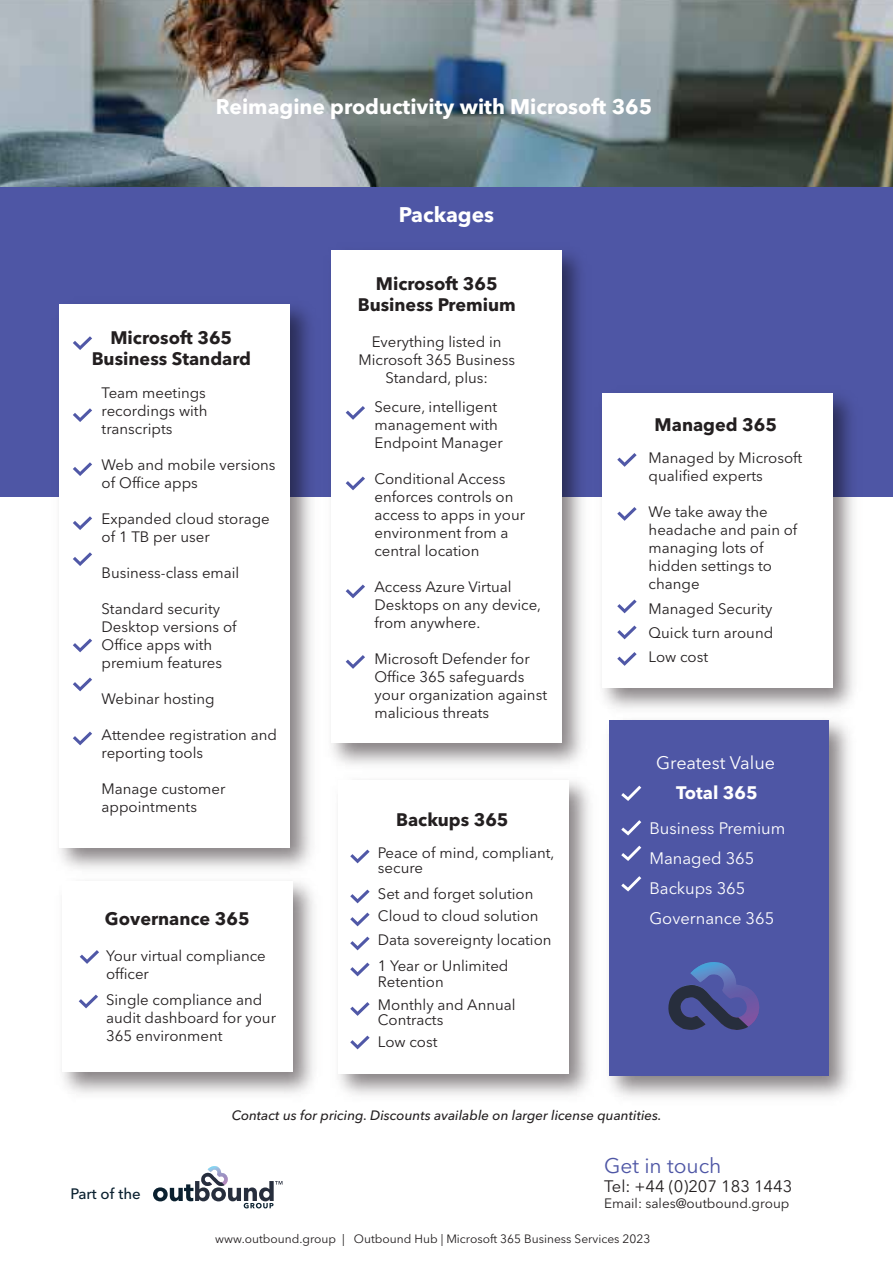
<style>
.page{position:relative;width:893px;height:1263px;background:#fff}
.page>*{position:absolute;margin:0;border:0;box-sizing:border-box;transform-origin:0 0}
.t1{font:700 21px "Avenir Next LT Pro";color:#fff}
.t2{font:21px "Avenir Next LT Pro";color:#4e56a5}
.t3{font:700 18px/21.6px "Avenir Next LT Pro";color:#231f20;text-align:center}
.t4{font:18px "Avenir Next LT Pro";color:#fff}
.t5{font:700 18px "Avenir Next LT Pro";color:#fff}
.t6{font:16.5px/30px "Avenir Next LT Pro";color:#fff}
.t7{font:16.5px "Avenir Next LT Pro";color:#231f20}
.t8{font:15px/18px "Avenir Next LT Pro";color:#231f20}
.t9{font:500 15px "Avenir Next LT Pro";color:#0a202f}
.t10{font:italic 500 13.5px "Avenir Next LT Pro";color:#231f20}
.t11{font:13.5px "Avenir Next LT Pro";color:#231f20}
.t12{font:12px "Avenir Next LT Pro";color:#231f20}
</style>
<div class="page">
<img style="left:0;top:0;width:893px;height:188px">
<div style="left:0;top:188px;width:893px;height:309px;background:#4e56a5"></div>
<img style="left:59px;top:304px;width:252px;height:565px">
<div style="left:60px;top:304px;width:230px;height:544px;background:#fff"></div>
<svg style="left:73px;top:336px;width:19px;height:14px"></svg>
<img style="left:331px;top:250px;width:251px;height:515px">
<div style="left:331px;top:250px;width:230px;height:493px;background:#fff"></div>
<svg style="left:346px;top:406px;width:19px;height:14px"></svg>
<svg style="left:346px;top:476px;width:19px;height:14px"></svg>
<svg style="left:346px;top:584px;width:19px;height:14px"></svg>
<svg style="left:346px;top:655px;width:19px;height:14px"></svg>
<svg style="left:73px;top:408px;width:19px;height:14px"></svg>
<svg style="left:73px;top:462px;width:19px;height:14px"></svg>
<svg style="left:73px;top:516px;width:19px;height:14px"></svg>
<svg style="left:73px;top:552px;width:19px;height:14px"></svg>
<svg style="left:73px;top:638px;width:19px;height:14px"></svg>
<svg style="left:73px;top:677px;width:19px;height:14px"></svg>
<svg style="left:73px;top:731px;width:19px;height:14px"></svg>
<img style="left:609px;top:721px;width:241px;height:376px">
<div style="left:610px;top:720px;width:219px;height:356px;background:#4e56a5"></div>
<svg style="left:153px;top:1166px;width:129px;height:42px"></svg>
<img style="left:603px;top:393px;width:250px;height:328px">
<div style="left:602px;top:393px;width:230px;height:295px;background:#fff"></div>
<svg style="left:617px;top:453px;width:20px;height:14px"></svg>
<svg style="left:617px;top:507px;width:20px;height:14px"></svg>
<svg style="left:617px;top:599px;width:20px;height:14px"></svg>
<svg style="left:617px;top:625px;width:20px;height:14px"></svg>
<svg style="left:617px;top:652px;width:20px;height:14px"></svg>
<svg style="left:80px;top:950px;width:19px;height:14px"></svg>
<svg style="left:79px;top:994px;width:19px;height:14px"></svg>
<svg style="left:350px;top:849px;width:20px;height:14px"></svg>
<svg style="left:350px;top:889px;width:20px;height:14px"></svg>
<svg style="left:350px;top:912px;width:20px;height:14px"></svg>
<svg style="left:350px;top:936px;width:20px;height:14px"></svg>
<svg style="left:350px;top:962px;width:20px;height:14px"></svg>
<svg style="left:350px;top:1002px;width:20px;height:14px"></svg>
<svg style="left:350px;top:1035px;width:20px;height:14px"></svg>
<svg style="left:621px;top:786px;width:20px;height:15px"></svg>
<svg style="left:621px;top:820px;width:20px;height:15px"></svg>
<svg style="left:621px;top:846px;width:20px;height:15px"></svg>
<svg style="left:621px;top:876px;width:20px;height:15px"></svg>
<svg style="left:668px;top:962px;width:91px;height:68px"></svg>
<h1 class="t1" style="left:216px;top:94px;width:438px">Reimagine productivity with Microsoft 365</h1>
<p class="t3" style="left:92px;top:326px;width:161px">Microsoft 365<br>Business Standard</p>
<p class="t8" style="left:102px;top:384px;width:107px;text-align:justify">Team meetings recordings with transcripts</p>
<p class="t8" style="left:102px;top:456px;width:176px">Web and mobile versions of Office apps</p>
<p class="t8" style="left:102px;top:510px;width:170px">Expanded cloud storage of 1 TB per user</p>
<p class="t8" style="left:102px;top:564px;width:139px">Business-class email</p>
<p class="t8" style="left:102px;top:600px;width:137px">Standard security<br>Desktop versions of<br>Office apps with premium features</p>
<p class="t8" style="left:102px;top:690px;width:115px">Webinar hosting</p>
<p class="t8" style="left:102px;top:726px;width:177px">Attendee registration and reporting tools</p>
<p class="t8" style="left:102px;top:780px;width:125px">Manage customer appointments</p>
<p class="t3" style="left:105px;top:908px;width:146px">Governance 365</p>
<p class="t8" style="left:106px;top:947px;width:161px">Your virtual compliance officer</p>
<p class="t8" style="left:106px;top:991px;width:172px">Single compliance and audit dashboard for your<br>365 environment</p>
<h1 class="t1" style="left:399px;top:202px;width:97px">Packages</h1>
<p class="t3" style="left:358px;top:272px;width:160px">Microsoft 365<br>Business Premium</p>
<p class="t8" style="left:358px;top:333px;width:158px;text-align:center">Everything listed in<br>Microsoft 365 Business<br>Standard, plus:</p>
<p class="t8" style="left:374px;top:398px;width:130px">Secure, intelligent management with<br>Endpoint Manager</p>
<p class="t8" style="left:374px;top:470px;width:152px">Conditional Access enforces controls on access to apps in your environment from a central location</p>
<p class="t8" style="left:374px;top:578px;width:168px">Access Azure Virtual<br>Desktops on any device, from anywhere.</p>
<p class="t8" style="left:374px;top:650px;width:174px">Microsoft Defender for<br>Office 365 safeguards your organization against malicious threats</p>
<p class="t3" style="left:396px;top:808px;width:114px">Backups 365</p>
<p class="t8" style="left:378px;top:846px;width:178px;line-height:15px">Peace of mind, compliant, secure</p>
<p class="t8" style="left:378px;top:882px;width:162px;line-height:22.5px">Set and forget solution<br>Cloud to cloud solution</p>
<p class="t8" style="left:378px;top:927px;width:175px;line-height:25.5px">Data sovereignty location<br>1 Year or Unlimited</p>
<p class="t8" style="left:378px;top:971px;width:139px;line-height:22.5px">Retention<br>Monthly and Annual</p>
<p class="t8" style="left:378px;top:1008px;width:67px;line-height:22.5px">Contracts<br>Low cost</p>
<p class="t3" style="left:655px;top:413px;width:124px">Managed 365</p>
<p class="t8" style="left:649px;top:449px;width:155px">Managed by Microsoft qualified experts</p>
<p class="t8" style="left:649px;top:503px;width:150px">We take away the headache and pain of managing lots of hidden settings to change</p>
<p class="t8" style="left:649px;top:597px;width:126px;line-height:24px;text-align:justify">Managed Security Quick turn around Low cost</p>
<p class="t4" style="left:656px;top:752px;width:121px">Greatest Value</p>
<p class="t5" style="left:676px;top:782px;width:83px">Total 365</p>
<p class="t6" style="left:649px;top:813px;width:138px">Business Premium<br>Managed 365<br>Backups 365<br>Governance 365</p>
<p class="t9" style="left:70px;top:1185px;width:72px">Part of the</p>
<p class="t10" style="left:232px;top:1107px;width:431px">Contact us for pricing. Discounts available on larger license quantities.</p>
<h1 class="t2" style="left:604px;top:1153px;width:119px">Get in touch</h1>
<p class="t7" style="left:604px;top:1176px;width:190px">Tel: +44 (0)207 183 1443</p>
<p class="t11" style="left:604px;top:1195px;width:187px">Email: sales@outbound.group</p>
<p class="t12" style="left:215px;top:1231px;width:437px">www.outbound.group | Outbound Hub | Microsoft 365 Business Services 2023</p>
</div>
